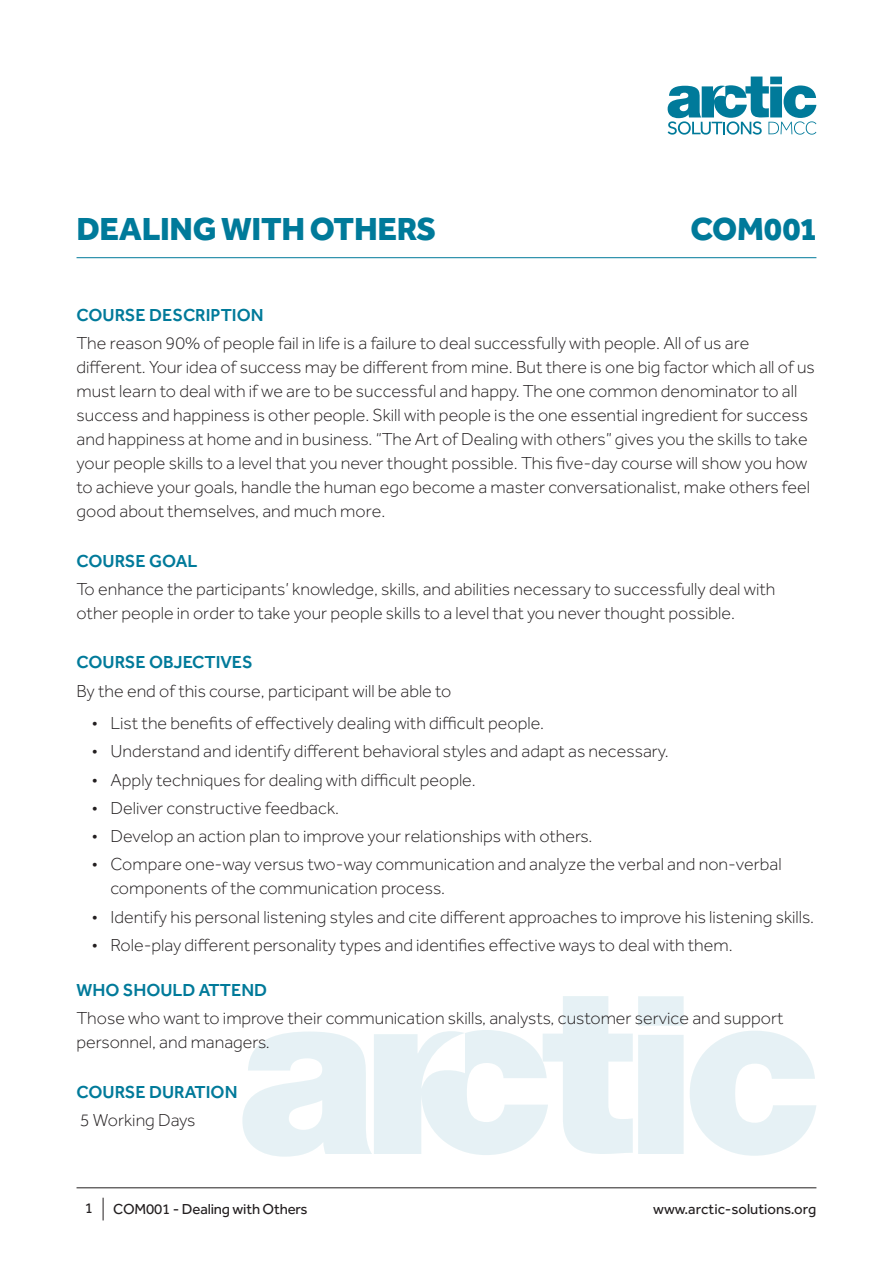
<style>
.page{position:relative;width:893px;height:1263px;background:#fff}
.page>*{position:absolute;margin:0;border:0;box-sizing:border-box;transform-origin:0 0}
.Title_-_Course_Outli{font:800 33px "Effra";letter-spacing:-.01em;color:#007a9a}
.Code_-_Course_Outlin{font:800 33px "Effra";letter-spacing:-.01em;color:#007a9a}
.Normal_-_Course_Outl{font:300 18px/24px "Effra";color:#231f20}
.Heading_-_Course_Out{font:500 18px "Effra";color:#007a9a}
.t1{font:15px "Effra";letter-spacing:-.01em;color:#231f20}
</style>
<div class="page">
<hr style="left:77px;top:1187px;width:739px;height:1px;background:#231f20">
<svg style="left:103px;top:1198px;width:1px;height:22px"></svg>
<svg style="left:690px;top:1031px;width:126px;height:125px"></svg>
<svg style="left:242px;top:996px;width:442px;height:161px"></svg>
<svg style="left:668px;top:77px;width:148px;height:58px"></svg>
<hr style="left:77px;top:257px;width:739px;height:1px;background:#007a9a">
<p class="Title_-_Course_Outli" style="left:77px;top:209px;width:361px">DEALING WITH OTHERS</p>
<p class="Code_-_Course_Outlin" style="left:691px;top:209px;width:127px">COM001</p>
<p class="Heading_-_Course_Out" style="left:77px;top:304px;width:189px">COURSE DESCRIPTION</p>
<p class="Normal_-_Course_Outl" style="left:77px;top:331px;width:740px">The reason 90% of people fail in life is a failure to deal successfully with people. All of us are different. Your idea of success may be different from mine. But there is one big factor which all of us must learn to deal with if we are to be successful and happy. The one common denominator to all success and happiness is other people. Skill with people is the one essential ingredient for success and happiness at home and in business. “The Art of Dealing with others” gives you the skills to take your people skills to a level that you never thought possible. This five-day course will show you how to achieve your goals, handle the human ego become a master conversationalist, make others feel good about themselves, and much more.</p>
<p class="Heading_-_Course_Out" style="left:77px;top:550px;width:122px">COURSE GOAL</p>
<p class="Normal_-_Course_Outl" style="left:77px;top:577px;width:700px">To enhance the participants’ knowledge, skills, and abilities necessary to successfully deal with other people in order to take your people skills to a level that you never thought possible.</p>
<p class="Heading_-_Course_Out" style="left:77px;top:651px;width:178px">COURSE OBJECTIVES</p>
<p class="Normal_-_Course_Outl" style="left:77px;top:678px;width:376px">By the end of this course, participant will be able to</p>
<p class="Normal_-_Course_Outl" style="left:92px;top:711px;width:454px">• List the benefits of effectively dealing with difficult people.</p>
<p class="Normal_-_Course_Outl" style="left:92px;top:739px;width:579px">• Understand and identify different behavioral styles and adapt as necessary.</p>
<p class="Normal_-_Course_Outl" style="left:92px;top:767px;width:386px">• Apply techniques for dealing with difficult people.</p>
<p class="Normal_-_Course_Outl" style="left:92px;top:796px;width:249px">• Deliver constructive feedback.</p>
<p class="Normal_-_Course_Outl" style="left:92px;top:824px;width:502px">• Develop an action plan to improve your relationships with others.</p>
<p class="Normal_-_Course_Outl" style="left:111px;top:852px;width:673px;text-indent:-19px">• Compare one-way versus two-way communication and analyze the verbal and non-verbal components of the communication process.</p>
<p class="Normal_-_Course_Outl" style="left:92px;top:904px;width:724px">• Identify his personal listening styles and cite different approaches to improve his listening skills.</p>
<p class="Normal_-_Course_Outl" style="left:92px;top:933px;width:642px">• Role-play different personality types and identifies effective ways to deal with them.</p>
<p class="Heading_-_Course_Out" style="left:77px;top:979px;width:192px">WHO SHOULD ATTEND</p>
<p class="Normal_-_Course_Outl" style="left:77px;top:1006px;width:708px">Those who want to improve their communication skills, analysts, customer service and support personnel, and managers.</p>
<p class="Heading_-_Course_Out" style="left:77px;top:1081px;width:162px">COURSE DURATION</p>
<p class="Normal_-_Course_Outl" style="left:80px;top:1108px;width:117px">5 Working Days</p>
<p class="t1" style="left:85px;top:1199px;width:10px">1</p>
<p class="t1" style="left:113px;top:1200px;width:196px">COM001 - Dealing with Others</p>
<p class="t1" style="left:653px;top:1200px;width:165px">www.arctic-solutions.org</p>
</div>
